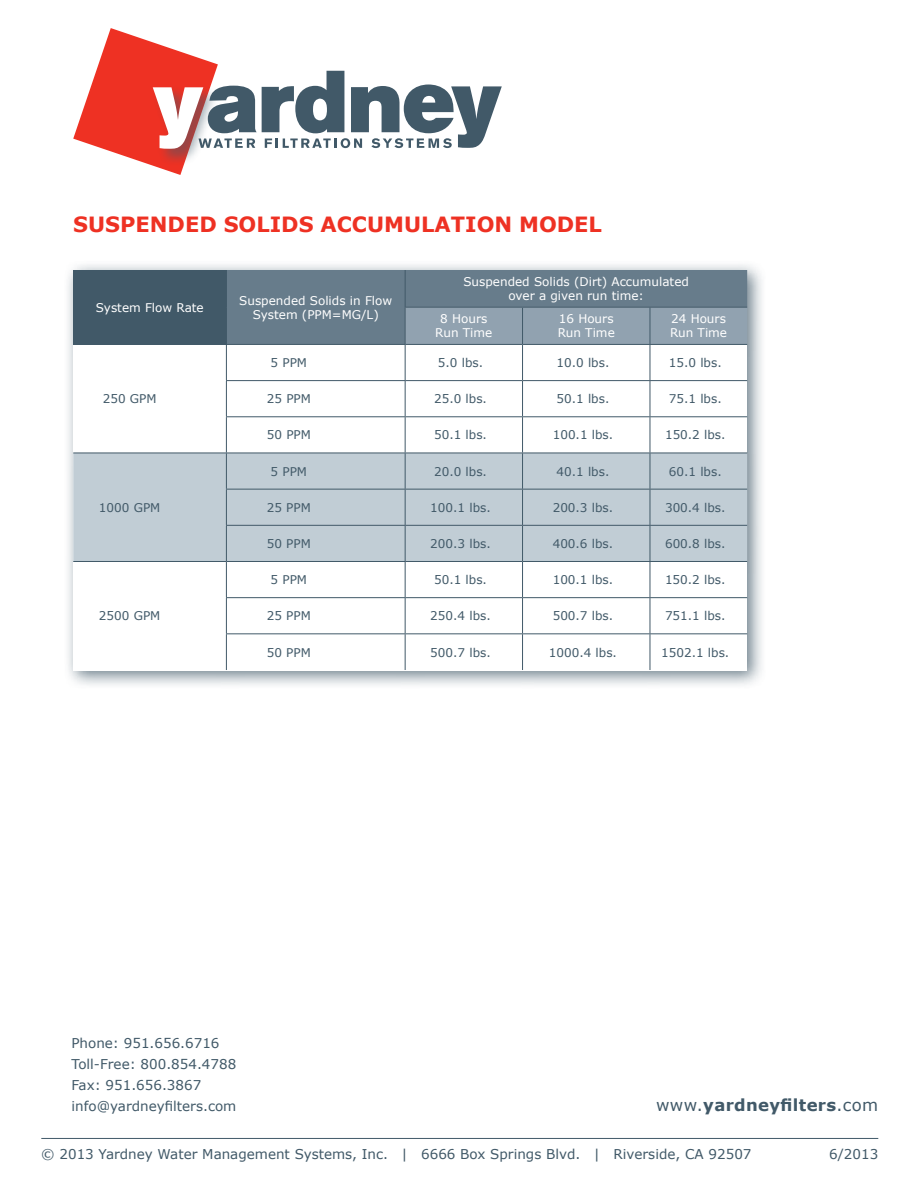
<style>
.page{position:relative;width:918px;height:1188px;background:#fff}
.page>*{position:absolute;margin:0;border:0;box-sizing:border-box;transform-origin:0 0}
.t1{font:700 21px "Verdana";color:#ee3123}
.t2{font:700 16.5px "Verdana";letter-spacing:.02em;color:#415968}
.t3{font:13.5px/21px "Verdana";color:#415968}
.t4{font:12px "Verdana";color:#415968}
.t5{font:12px/14.1px "Verdana";color:#fff;text-align:center}
.s1{font-weight:400}
</style>
<div class="page">
<hr style="left:41px;top:1138px;width:837px;height:1px;background:#415968">
<svg style="left:73px;top:28px;width:429px;height:147px"></svg>
<div style="left:64px;top:260px;width:703px;height:430px;background:#415968;opacity:.75"></div>
<div style="left:73px;top:270px;width:674px;height:400px;background:#fff"></div>
<div style="left:73px;top:270px;width:153px;height:74px;background:#415968"></div>
<svg style="left:227px;top:270px;width:520px;height:74px;background:#748796"></svg>
<div style="left:73px;top:454px;width:674px;height:107px;background:#c1cdd5"></div>
<hr style="left:226px;top:270px;width:1px;height:37px;background:#415968">
<hr style="left:226px;top:307px;width:1px;height:37px;background:#415968">
<hr style="left:405px;top:270px;width:1px;height:37px;background:#415968">
<hr style="left:405px;top:307px;width:118px;height:1px;background:#415968">
<hr style="left:405px;top:308px;width:1px;height:36px;background:#415968">
<hr style="left:523px;top:307px;width:127px;height:1px;background:#415968">
<hr style="left:522px;top:308px;width:1px;height:36px;background:#415968">
<hr style="left:650px;top:307px;width:97px;height:1px;background:#415968">
<hr style="left:650px;top:308px;width:1px;height:36px;background:#415968">
<hr style="left:73px;top:344px;width:153px;height:1px;background:#415968">
<hr style="left:226px;top:344px;width:179px;height:1px;background:#415968">
<hr style="left:226px;top:345px;width:1px;height:35px;background:#415968">
<hr style="left:405px;top:344px;width:118px;height:1px;background:#415968">
<hr style="left:405px;top:345px;width:1px;height:35px;background:#415968">
<hr style="left:523px;top:344px;width:127px;height:1px;background:#415968">
<hr style="left:522px;top:345px;width:1px;height:35px;background:#415968">
<hr style="left:650px;top:344px;width:97px;height:1px;background:#415968">
<hr style="left:650px;top:345px;width:1px;height:35px;background:#415968">
<hr style="left:226px;top:380px;width:179px;height:1px;background:#415968">
<hr style="left:226px;top:381px;width:1px;height:35px;background:#415968">
<hr style="left:405px;top:380px;width:118px;height:1px;background:#415968">
<hr style="left:405px;top:381px;width:1px;height:35px;background:#415968">
<hr style="left:523px;top:380px;width:127px;height:1px;background:#415968">
<hr style="left:522px;top:381px;width:1px;height:35px;background:#415968">
<hr style="left:650px;top:380px;width:97px;height:1px;background:#415968">
<hr style="left:650px;top:381px;width:1px;height:35px;background:#415968">
<hr style="left:226px;top:416px;width:179px;height:1px;background:#415968">
<hr style="left:226px;top:417px;width:1px;height:36px;background:#415968">
<hr style="left:405px;top:416px;width:118px;height:1px;background:#415968">
<hr style="left:405px;top:417px;width:1px;height:36px;background:#415968">
<hr style="left:523px;top:416px;width:127px;height:1px;background:#415968">
<hr style="left:522px;top:417px;width:1px;height:36px;background:#415968">
<hr style="left:650px;top:416px;width:97px;height:1px;background:#415968">
<hr style="left:650px;top:417px;width:1px;height:36px;background:#415968">
<hr style="left:73px;top:453px;width:153px;height:1px;background:#415968">
<hr style="left:226px;top:453px;width:179px;height:1px;background:#415968">
<hr style="left:226px;top:453px;width:1px;height:36px;background:#415968">
<hr style="left:405px;top:453px;width:118px;height:1px;background:#415968">
<hr style="left:405px;top:453px;width:1px;height:36px;background:#415968">
<hr style="left:523px;top:453px;width:127px;height:1px;background:#415968">
<hr style="left:522px;top:453px;width:1px;height:36px;background:#415968">
<hr style="left:650px;top:453px;width:97px;height:1px;background:#415968">
<hr style="left:650px;top:453px;width:1px;height:36px;background:#415968">
<hr style="left:226px;top:489px;width:179px;height:1px;background:#415968">
<hr style="left:226px;top:490px;width:1px;height:35px;background:#415968">
<hr style="left:405px;top:489px;width:118px;height:1px;background:#415968">
<hr style="left:405px;top:490px;width:1px;height:35px;background:#415968">
<hr style="left:523px;top:489px;width:127px;height:1px;background:#415968">
<hr style="left:522px;top:490px;width:1px;height:35px;background:#415968">
<hr style="left:650px;top:489px;width:97px;height:1px;background:#415968">
<hr style="left:650px;top:490px;width:1px;height:35px;background:#415968">
<hr style="left:226px;top:525px;width:179px;height:1px;background:#415968">
<hr style="left:226px;top:526px;width:1px;height:35px;background:#415968">
<hr style="left:405px;top:525px;width:118px;height:1px;background:#415968">
<hr style="left:405px;top:526px;width:1px;height:35px;background:#415968">
<hr style="left:523px;top:525px;width:127px;height:1px;background:#415968">
<hr style="left:522px;top:526px;width:1px;height:35px;background:#415968">
<hr style="left:650px;top:525px;width:97px;height:1px;background:#415968">
<hr style="left:650px;top:526px;width:1px;height:35px;background:#415968">
<hr style="left:73px;top:561px;width:153px;height:1px;background:#415968">
<hr style="left:226px;top:561px;width:179px;height:1px;background:#415968">
<hr style="left:226px;top:562px;width:1px;height:35px;background:#415968">
<hr style="left:405px;top:561px;width:118px;height:1px;background:#415968">
<hr style="left:405px;top:562px;width:1px;height:35px;background:#415968">
<hr style="left:523px;top:561px;width:127px;height:1px;background:#415968">
<hr style="left:522px;top:562px;width:1px;height:35px;background:#415968">
<hr style="left:650px;top:561px;width:97px;height:1px;background:#415968">
<hr style="left:650px;top:562px;width:1px;height:35px;background:#415968">
<hr style="left:226px;top:597px;width:179px;height:1px;background:#415968">
<hr style="left:226px;top:598px;width:1px;height:35px;background:#415968">
<hr style="left:405px;top:597px;width:118px;height:1px;background:#415968">
<hr style="left:405px;top:598px;width:1px;height:35px;background:#415968">
<hr style="left:523px;top:597px;width:127px;height:1px;background:#415968">
<hr style="left:522px;top:598px;width:1px;height:35px;background:#415968">
<hr style="left:650px;top:597px;width:97px;height:1px;background:#415968">
<hr style="left:650px;top:598px;width:1px;height:35px;background:#415968">
<hr style="left:226px;top:633px;width:179px;height:1px;background:#415968">
<hr style="left:226px;top:634px;width:1px;height:36px;background:#415968">
<hr style="left:405px;top:633px;width:118px;height:1px;background:#415968">
<hr style="left:405px;top:634px;width:1px;height:36px;background:#415968">
<hr style="left:523px;top:633px;width:127px;height:1px;background:#415968">
<hr style="left:522px;top:634px;width:1px;height:36px;background:#415968">
<hr style="left:650px;top:633px;width:97px;height:1px;background:#415968">
<hr style="left:650px;top:634px;width:1px;height:36px;background:#415968">
<h1 class="t1" style="left:73px;top:210px;width:530px">SUSPENDED SOLIDS ACCUMULATION MODEL</h1>
<p class="t5" style="left:96px;top:300px;width:109px">System Flow Rate</p>
<p class="t5" style="left:239px;top:293px;width:155px">Suspended Solids in Flow<br>System (PPM=MG/L)</p>
<p class="t5" style="left:463px;top:275px;width:227px">Suspended Solids (Dirt) Accumulated over a given run time:</p>
<p class="t5" style="left:435px;top:312px;width:59px">8 Hours<br>Run Time</p>
<p class="t5" style="left:558px;top:312px;width:59px;text-align:left">16 Hours<br>Run Time</p>
<p class="t5" style="left:670px;top:312px;width:59px;text-align:left">24 Hours<br>Run Time</p>
<p class="t4" style="left:103px;top:391px;width:55px">250 GPM</p>
<p class="t4" style="left:99px;top:499px;width:63px">1000 GPM</p>
<p class="t4" style="left:99px;top:608px;width:63px">2500 GPM</p>
<p class="t4" style="left:271px;top:355px;width:38px">5 PPM</p>
<p class="t4" style="left:438px;top:355px;width:47px">5.0 lbs.</p>
<p class="t4" style="left:557px;top:355px;width:54px">10.0 lbs.</p>
<p class="t4" style="left:669px;top:355px;width:54px">15.0 lbs.</p>
<p class="t4" style="left:267px;top:391px;width:46px">25 PPM</p>
<p class="t4" style="left:434px;top:391px;width:54px">25.0 lbs.</p>
<p class="t4" style="left:557px;top:391px;width:54px">50.1 lbs.</p>
<p class="t4" style="left:669px;top:391px;width:54px">75.1 lbs.</p>
<p class="t4" style="left:267px;top:427px;width:46px">50 PPM</p>
<p class="t4" style="left:434px;top:427px;width:54px">50.1 lbs.</p>
<p class="t4" style="left:553px;top:427px;width:62px">100.1 lbs.</p>
<p class="t4" style="left:665px;top:427px;width:62px">150.2 lbs.</p>
<p class="t4" style="left:271px;top:463px;width:38px">5 PPM</p>
<p class="t4" style="left:434px;top:463px;width:54px">20.0 lbs.</p>
<p class="t4" style="left:557px;top:463px;width:54px">40.1 lbs.</p>
<p class="t4" style="left:669px;top:463px;width:54px">60.1 lbs.</p>
<p class="t4" style="left:267px;top:499px;width:46px">25 PPM</p>
<p class="t4" style="left:430px;top:499px;width:62px">100.1 lbs.</p>
<p class="t4" style="left:553px;top:499px;width:62px">200.3 lbs.</p>
<p class="t4" style="left:665px;top:499px;width:62px">300.4 lbs.</p>
<p class="t4" style="left:267px;top:535px;width:46px">50 PPM</p>
<p class="t4" style="left:430px;top:535px;width:62px">200.3 lbs.</p>
<p class="t4" style="left:553px;top:535px;width:62px">400.6 lbs.</p>
<p class="t4" style="left:665px;top:535px;width:62px">600.8 lbs.</p>
<p class="t4" style="left:271px;top:572px;width:38px">5 PPM</p>
<p class="t4" style="left:434px;top:572px;width:54px">50.1 lbs.</p>
<p class="t4" style="left:553px;top:572px;width:62px">100.1 lbs.</p>
<p class="t4" style="left:665px;top:572px;width:62px">150.2 lbs.</p>
<p class="t4" style="left:267px;top:608px;width:46px">25 PPM</p>
<p class="t4" style="left:430px;top:608px;width:62px">250.4 lbs.</p>
<p class="t4" style="left:553px;top:608px;width:62px">500.7 lbs.</p>
<p class="t4" style="left:665px;top:608px;width:62px">751.1 lbs.</p>
<p class="t4" style="left:267px;top:644px;width:46px">50 PPM</p>
<p class="t4" style="left:430px;top:644px;width:62px">500.7 lbs.</p>
<p class="t4" style="left:549px;top:644px;width:70px">1000.4 lbs.</p>
<p class="t4" style="left:661px;top:644px;width:70px">1502.1 lbs.</p>
<p class="t3" style="left:72px;top:1032px;width:166px">Phone: 951.656.6716<br>Toll-Free: 800.854.4788<br>Fax: 951.656.3867 info@yardneyfilters.com</p>
<h2 class="t2" style="left:656px;top:1093px;width:224px"><span class="s1">www.</span>yardneyfilters<span class="s1">.com</span></h2>
<p class="t3" style="left:41px;top:1144px;width:712px">© 2013 Yardney Water Management Systems, Inc. | 6666 Box Springs Blvd. | Riverside, CA 92507</p>
<p class="t3" style="left:829px;top:1144px;width:51px">6/2013</p>
</div>
